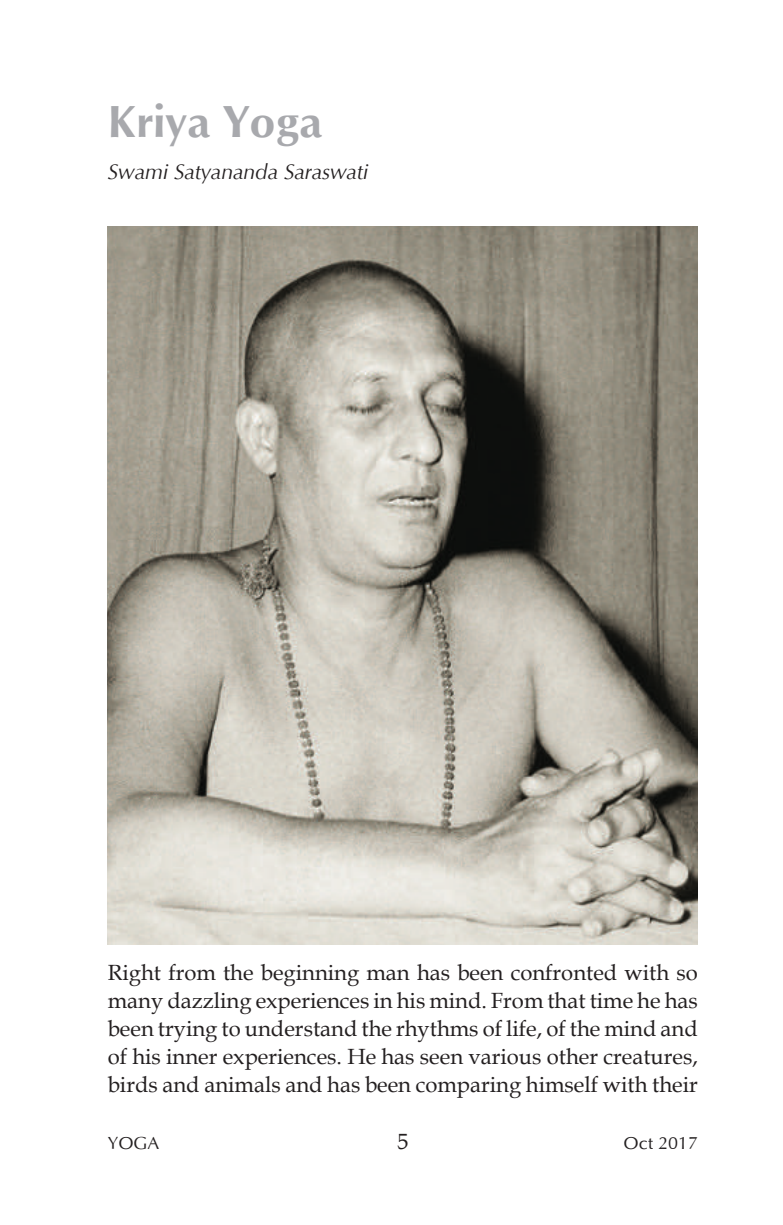
<style>
.page{position:relative;width:783px;height:1225px;background:#fff}
.page>*{position:absolute;margin:0;border:0;box-sizing:border-box;transform-origin:0 0}
.t1{font:700 46px "Optimum";color:#a8a9ad}
.t2{font:22px/28px "Book Antiqua";color:#231f20;text-align:justify}
.t3{font:italic 22px "Optimum";color:#231f20}
.t4{font:18px "Optimum";color:#231f20}
</style>
<div class="page">
<img style="left:108px;top:227px;width:589px;height:717px">
<h1 class="t1" style="left:108px;top:103px;width:216px">Kriya Yoga</h1>
<p class="t3" style="left:108px;top:163px;width:262px">Swami Satyananda Saraswati</p>
<p class="t2" style="left:108px;top:959px;width:591px">Right from the beginning man has been confronted with so many dazzling experiences in his mind. From that time he has been trying to understand the rhythms of life, of the mind and of his inner experiences. He has seen various other creatures, birds and animals and has been comparing himself with their</p>
<p class="t4" style="left:108px;top:1135px;width:53px">YOGA</p>
<p class="t2" style="left:397px;top:1127px;width:12px">5</p>
<p class="t4" style="left:623px;top:1135px;width:76px">Oct 2017</p>
</div>
